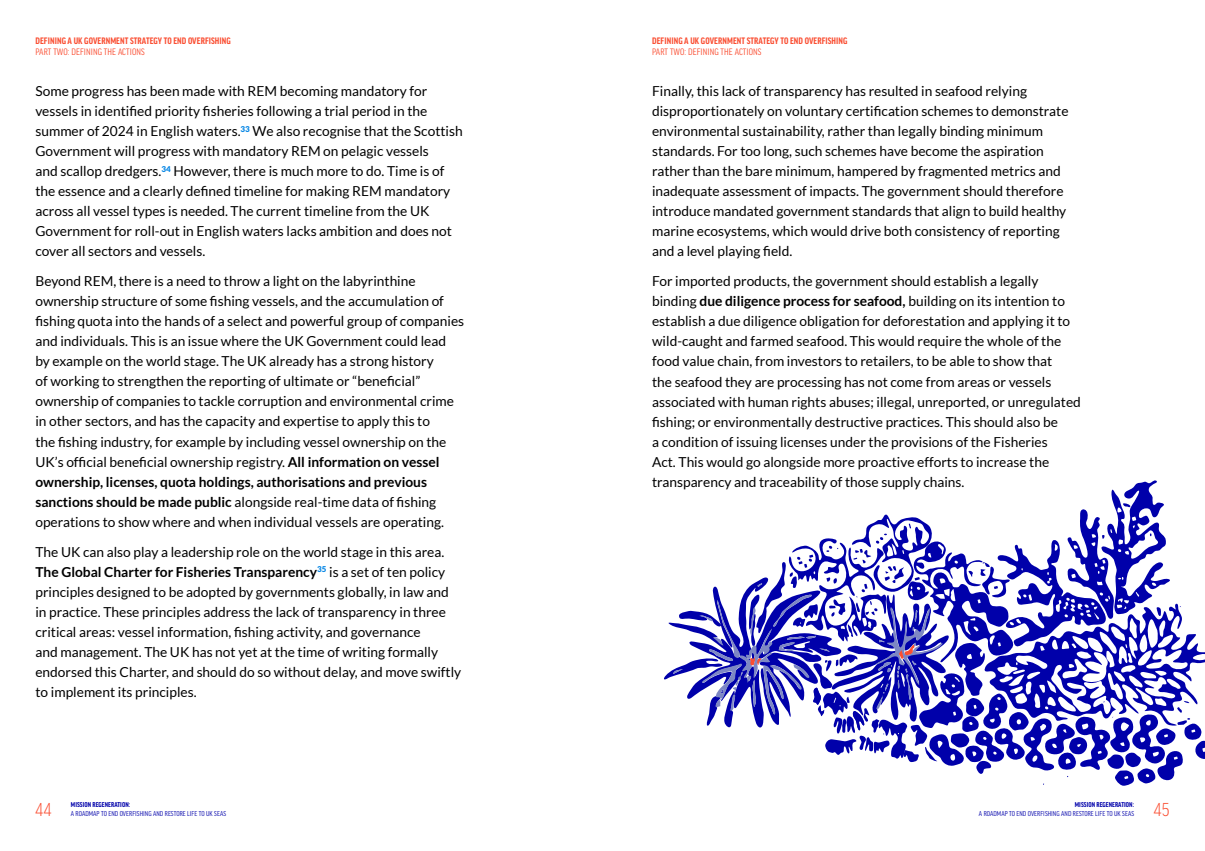
<style>
.page{position:relative;width:1205px;height:851px;background:#fff}
.page>*{position:absolute;margin:0;border:0;box-sizing:border-box;transform-origin:0 0}
.t1{font:300 condensed 20px "Good Headline Pro";color:#fa4e32}
.t2{font:13.75px/20px "Lato";color:#000}
.t3{font:700 condensed 10px "Good Headline Pro";letter-spacing:.01em;color:#fa4e32}
.t4{font:condensed 10px "Good Headline Pro";letter-spacing:.01em;color:#fa4e32}
.t5{font:condensed 7.5px "Good Headline Pro";letter-spacing:.01em;color:#00a}
.t6{font:700 condensed 7.5px "Good Headline Pro";letter-spacing:.01em;color:#00a}
.s1{font-weight:700}
</style>
<div class="page">
<svg style="left:664px;top:480px;width:541px;height:305px"></svg>
<p class="t3" style="left:35px;top:36px;width:197px">DEFINING A UK GOVERNMENT STRATEGY TO END OVERFISHING</p>
<p class="t4" style="left:35px;top:47px;width:111px">PART TWO: DEFINING THE ACTIONS</p>
<p class="t2" style="left:35px;top:81px;width:429px">Some progress has been made with REM becoming mandatory for vessels in identified priority fisheries following a trial period in the summer of 2024 in English waters.<sup>33</sup> We also recognise that the Scottish Government will progress with mandatory REM on pelagic vessels<br>and scallop dredgers.<sup>34</sup> However, there is much more to do. Time is of the essence and a clearly defined timeline for making REM mandatory across all vessel types is needed. The current timeline from the UK Government for roll-out in English waters lacks ambition and does not cover all sectors and vessels.</p>
<p class="t2" style="left:35px;top:271px;width:430px">Beyond REM, there is a need to throw a light on the labyrinthine ownership structure of some fishing vessels, and the accumulation of fishing quota into the hands of a select and powerful group of companies and individuals. This is an issue where the UK Government could lead<br>by example on the world stage. The UK already has a strong history<br>of working to strengthen the reporting of ultimate or “beneficial” ownership of companies to tackle corruption and environmental crime in other sectors, and has the capacity and expertise to apply this to<br>the fishing industry, for example by including vessel ownership on the UK’s official beneficial ownership registry. <span class="s1">All information on vessel ownership, licenses, quota holdings, authorisations and previous sanctions should be made public</span> alongside real-time data of fishing operations to show where and when individual vessels are operating.</p>
<p class="t2" style="left:35px;top:541px;width:427px">The UK can also play a leadership role on the world stage in this area.<br><span class="s1">The Global Charter for Fisheries Transparency</span><sup>35</sup> is a set of ten policy principles designed to be adopted by governments globally, in law and in practice. These principles address the lack of transparency in three critical areas: vessel information, fishing activity, and governance<br>and management. The UK has not yet at the time of writing formally endorsed this Charter, and should do so without delay, and move swiftly to implement its principles.</p>
<p class="t3" style="left:652px;top:36px;width:197px">DEFINING A UK GOVERNMENT STRATEGY TO END OVERFISHING</p>
<p class="t4" style="left:652px;top:47px;width:111px">PART TWO: DEFINING THE ACTIONS</p>
<p class="t2" style="left:652px;top:81px;width:418px">Finally, this lack of transparency has resulted in seafood relying disproportionately on voluntary certification schemes to demonstrate environmental sustainability, rather than legally binding minimum standards. For too long, such schemes have become the aspiration rather than the bare minimum, hampered by fragmented metrics and inadequate assessment of impacts. The government should therefore introduce mandated government standards that align to build healthy marine ecosystems, which would drive both consistency of reporting and a level playing field.</p>
<p class="t2" style="left:652px;top:271px;width:430px">For imported products, the government should establish a legally binding <span class="s1">due diligence process for seafood,</span> building on its intention to establish a due diligence obligation for deforestation and applying it to wild-caught and farmed seafood. This would require the whole of the food value chain, from investors to retailers, to be able to show that<br>the seafood they are processing has not come from areas or vessels associated with human rights abuses; illegal, unreported, or unregulated fishing; or environmentally destructive practices. This should also be<br>a condition of issuing licenses under the provisions of the Fisheries<br>Act. This would go alongside more proactive efforts to increase the transparency and traceability of those supply chains.</p>
<p class="t6" style="left:71px;top:800px;width:61px">MISSION REGENERATION:</p>
<p class="t5" style="left:71px;top:809px;width:157px">A ROADMAP TO END OVERFISHING AND RESTORE LIFE TO UK SEAS</p>
<p class="t6" style="left:1075px;top:800px;width:61px">MISSION REGENERATION:</p>
<p class="t5" style="left:979px;top:809px;width:157px">A ROADMAP TO END OVERFISHING AND RESTORE LIFE TO UK SEAS</p>
<h1 class="t1" style="left:35px;top:799px;width:17px">44</h1>
<h1 class="t1" style="left:1154px;top:799px;width:17px">45</h1>
</div>
